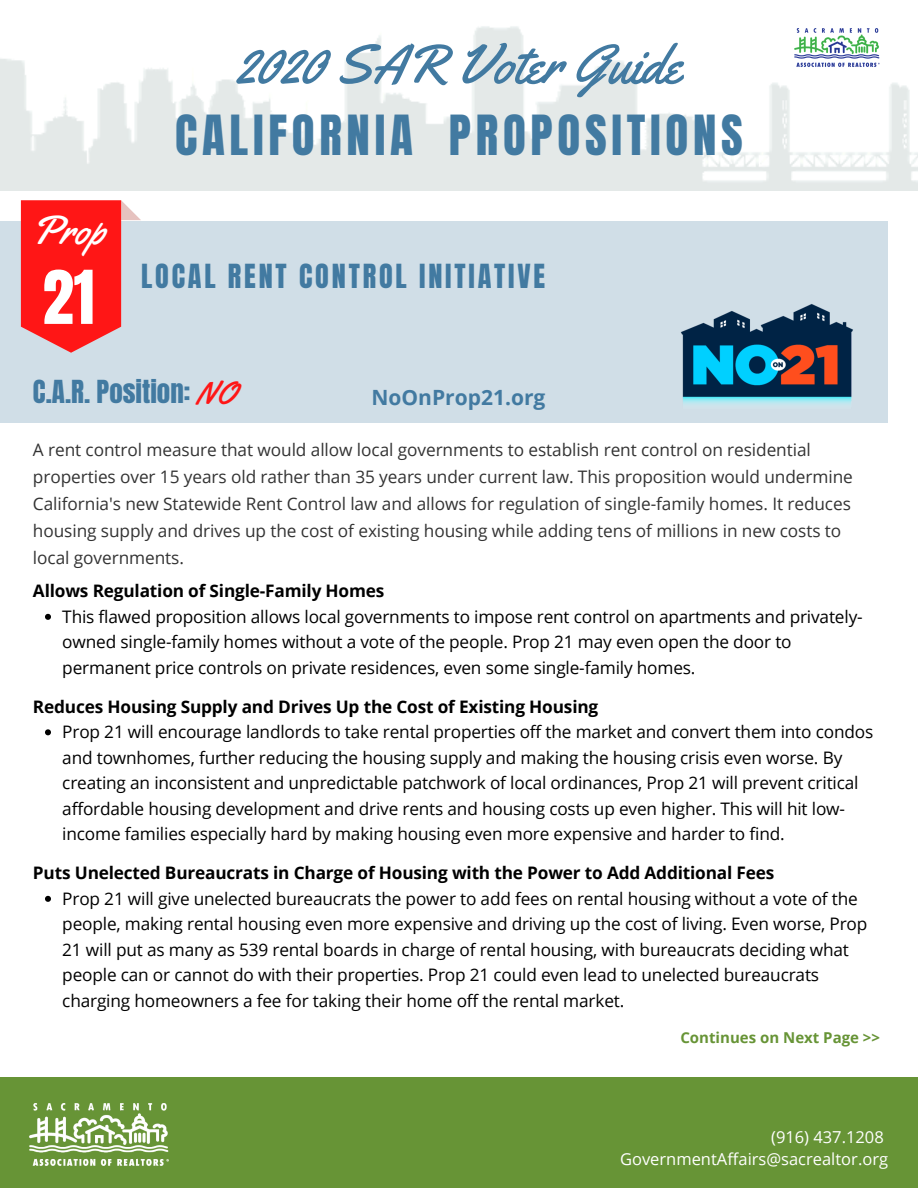
<style>
.page{position:relative;width:918px;height:1188px;background:#fff}
.page>*{position:absolute;margin:0;border:0;box-sizing:border-box;transform-origin:0 0}
.t1{font:63px "Anton";color:#fff}
.t2{font:55.05px "Yellowtail";color:#427aa1}
.t3{font:47.1px "Anton";letter-spacing:.1em;color:#427aa1}
.t4{font:40.65px "Yellowtail";color:#fff}
.t5{font:28.2px "Anton";letter-spacing:.1em;color:#427aa1}
.t6{font:27px "Anton";color:#427aa1}
.t7{font:700 21px "Open Sans";color:#427aa1}
.t8{font:17.25px/25.5px "Open Sans";letter-spacing:-.01em;color:#000}
.t9{font:17.25px/27px "Open Sans";letter-spacing:-.005em;color:#333}
.t10{font:700 17.25px "Open Sans";letter-spacing:-.01em;color:#000}
.t11{font:16.5px/22.5px "Open Sans";color:#fff;text-align:right}
.t12{font:700 15px "Open Sans";color:#679436}
.s1{font-family:"Yellowtail";font-size:31.5px;color:#ff1616}
</style>
<div class="page">
<img style="left:0;top:26px;width:918px;height:165px">
<div style="left:0;top:221px;width:887px;height:202px;background:#d0dee7"></div>
<svg style="left:21px;top:200px;width:120px;height:153px"></svg>
<svg style="left:45px;top:614px;width:6px;height:6px"></svg>
<svg style="left:45px;top:729px;width:6px;height:6px"></svg>
<svg style="left:45px;top:896px;width:6px;height:6px"></svg>
<img style="left:794px;top:26px;width:86px;height:47px">
<img style="left:681px;top:304px;width:172px;height:100px">
<div style="left:0;top:1078px;width:918px;height:110px;background:#679436"></div>
<img style="left:30px;top:1104px;width:138px;height:62px">
<h2 class="t2" style="left:236px;top:30px;width:447px">2020 SAR Voter Guide</h2>
<h3 class="t4" style="left:31px;top:204px;width:76px">Prop</h3>
<h1 class="t1" style="left:43px;top:252px;width:53px">21</h1>
<h3 class="t3" style="left:175px;top:102px;width:569px">CALIFORNIA PROPOSITIONS</h3>
<h3 class="t5" style="left:141px;top:256px;width:406px">LOCAL RENT CONTROL INITIATIVE</h3>
<h3 class="t6" style="left:33px;top:373px;width:205px">C.A.R. Position: <span class="s1">NO</span></h3>
<p class="t7" style="left:372px;top:383px;width:175px">NoOnProp21.org</p>
<p class="t9" style="left:33px;top:436px;width:821px">A rent control measure that would allow local governments to establish rent control on residential properties over 15 years old rather than 35 years under current law. This proposition would undermine California's new Statewide Rent Control law and allows for regulation of single-family homes. It reduces housing supply and drives up the cost of existing housing while adding tens of millions in new costs to local governments.</p>
<p class="t10" style="left:33px;top:579px;width:353px">Allows Regulation of Single-Family Homes</p>
<p class="t8" style="left:62px;top:603px;width:802px">This flawed proposition allows local governments to impose rent control on apartments and privately&shy;owned single-family homes without a vote of the people. Prop 21 may even open the door to permanent price controls on private residences, even some single-family homes.</p>
<p class="t10" style="left:33px;top:694px;width:567px">Reduces Housing Supply and Drives Up the Cost of Existing Housing</p>
<p class="t8" style="left:62px;top:719px;width:812px">Prop 21 will encourage landlords to take rental properties off the market and convert them into condos and townhomes, further reducing the housing supply and making the housing crisis even worse. By creating an inconsistent and unpredictable patchwork of local ordinances, Prop 21 will prevent critical affordable housing development and drive rents and housing costs up even higher. This will hit low&shy;income families especially hard by making housing even more expensive and harder to find.</p>
<p class="t10" style="left:33px;top:861px;width:743px">Puts Unelected Bureaucrats in Charge of Housing with the Power to Add Additional Fees</p>
<p class="t8" style="left:62px;top:885px;width:807px">Prop 21 will give unelected bureaucrats the power to add fees on rental housing without a vote of the people, making rental housing even more expensive and driving up the cost of living. Even worse, Prop 21 will put as many as 539 rental boards in charge of rental housing, with bureaucrats deciding what people can or cannot do with their properties. Prop 21 could even lead to unelected bureaucrats charging homeowners a fee for taking their home off the rental market.</p>
<p class="t12" style="left:680px;top:1027px;width:201px">Continues on Next Page &gt;&gt;</p>
<p class="t11" style="left:620px;top:1125px;width:270px">(916) 437.1208<br>GovernmentAffairs@sacrealtor.org</p>
</div>
